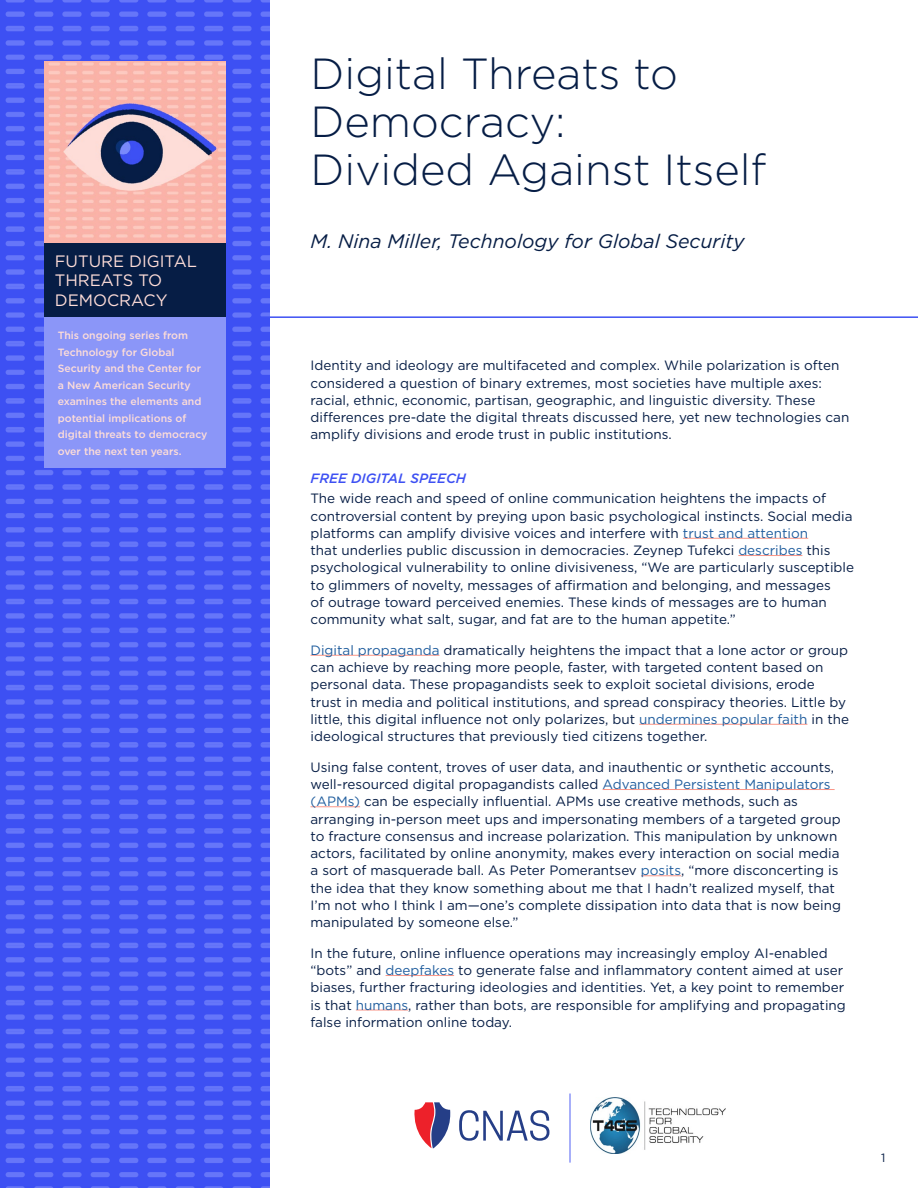
<style>
.page{position:relative;width:918px;height:1188px;background:#fff}
.page>*{position:absolute;margin:0;border:0;box-sizing:border-box;transform-origin:0 0}
.t1{font:300 43.5px/48px "Gotham";color:#061d45}
.t2{font:italic 19.5px "Gotham";color:#061d45}
.t3{font:16.5px/19.8px "Gotham";color:#feddd8}
.t4{font:13.5px/17.2px "Gotham";color:#061d45}
.t5{font:italic 500 13.5px "Gotham";color:#3d50f3}
.t6{font:12px "Gotham";color:#061d45}
.t7{font:500 10.5px/16.5px "Gotham";color:#feddd8}
.s1{color:#215e9e}
</style>
<div class="page">
<img style="left:0;top:0;width:270px;height:1188px">
<hr style="left:683px;top:538px;width:125px;height:1px;background:#fa9688">
<hr style="left:738px;top:555px;width:64px;height:1px;background:#fa9688">
<hr style="left:310px;top:655px;width:130px;height:1px;background:#fa9688">
<hr style="left:639px;top:724px;width:168px;height:1px;background:#fa9688">
<hr style="left:603px;top:789px;width:232px;height:1px;background:#fa9688">
<hr style="left:310px;top:806px;width:50px;height:1px;background:#fa9688">
<hr style="left:641px;top:875px;width:40px;height:1px;background:#fa9688">
<hr style="left:386px;top:975px;width:68px;height:1px;background:#fa9688">
<hr style="left:356px;top:1010px;width:52px;height:1px;background:#fa9688">
<img style="left:44px;top:62px;width:182px;height:181px">
<div style="left:44px;top:243px;width:182px;height:73px;background:#061d45"></div>
<hr style="left:260px;top:316px;width:658px;height:2px;background:#3d50f3">
<img style="left:590px;top:1098px;width:135px;height:55px">
<svg style="left:414px;top:1102px;width:37px;height:47px"></svg>
<svg style="left:459px;top:1110px;width:90px;height:31px"></svg>
<hr style="left:569px;top:1094px;width:2px;height:69px;background:#8b96f8">
<div style="left:44px;top:317px;width:182px;height:151px;background:#8b96f8"></div>
<p class="t3" style="left:55px;top:251px;width:144px">FUTURE DIGITAL<br>THREATS TO<br>DEMOCRACY</p>
<p class="t7" style="left:58px;top:327px;width:151px">This ongoing series from<br>Technology for Global<br>Security and the Center for a New American Security examines the elements and potential implications of digital threats to democracy over the next ten years.</p>
<h1 class="t1" style="left:310px;top:48px;width:457px">Digital Threats to<br>Democracy:<br>Divided Against Itself</h1>
<h2 class="t2" style="left:310px;top:228px;width:436px">M. Nina Miller, Technology for Global Security</h2>
<p class="t4" style="left:310px;top:357px;width:540px">Identity and ideology are multifaceted and complex. While polarization is often considered a question of binary extremes, most societies have multiple axes: racial, ethnic, economic, partisan, geographic, and linguistic diversity. These differences pre-date the digital threats discussed here, yet new technologies can amplify divisions and erode trust in public institutions.</p>
<p class="t5" style="left:310px;top:469px;width:157px">FREE DIGITAL SPEECH</p>
<p class="t4" style="left:310px;top:490px;width:545px">The wide reach and speed of online communication heightens the impacts of controversial content by preying upon basic psychological instincts. Social media platforms can amplify divisive voices and interfere with <span class="s1">trust and attention<br></span>that underlies public discussion in democracies. Zeynep Tufekci <span class="s1">describes</span> this psychological vulnerability to online divisiveness, “We are particularly susceptible to glimmers of novelty, messages of affirmation and belonging, and messages<br>of outrage toward perceived enemies. These kinds of messages are to human community what salt, sugar, and fat are to the human appetite.”</p>
<p class="t4" style="left:310px;top:641px;width:540px"><span class="s1">Digital propaganda</span> dramatically heightens the impact that a lone actor or group can achieve by reaching more people, faster, with targeted content based on personal data. These propagandists seek to exploit societal divisions, erode trust in media and political institutions, and spread conspiracy theories. Little by little, this digital influence not only polarizes, but <span class="s1">undermines popular faith</span> in the ideological structures that previously tied citizens together.</p>
<p class="t4" style="left:310px;top:758px;width:532px">Using false content, troves of user data, and inauthentic or synthetic accounts, well-resourced digital propagandists called <span class="s1">Advanced Persistent Manipulators (APMs)</span> can be especially influential. APMs use creative methods, such as arranging in-person meet ups and impersonating members of a targeted group to fracture consensus and increase polarization. This manipulation by unknown actors, facilitated by online anonymity, makes every interaction on social media a sort of masquerade ball. As Peter Pomerantsev <span class="s1">posits</span>, “more disconcerting is the idea that they know something about me that I hadn’t realized myself, that I’m not who I think I am—one’s complete dissipation into data that is now being manipulated by someone else.”</p>
<p class="t4" style="left:310px;top:944px;width:537px">In the future, online influence operations may increasingly employ AI-enabled “bots” and <span class="s1">deepfakes</span> to generate false and inflammatory content aimed at user biases, further fracturing ideologies and identities. Yet, a key point to remember is that <span class="s1">humans</span>, rather than bots, are responsible for amplifying and propagating false information online today.</p>
<p class="t6" style="left:881px;top:1150px;width:6px">1</p>
</div>
